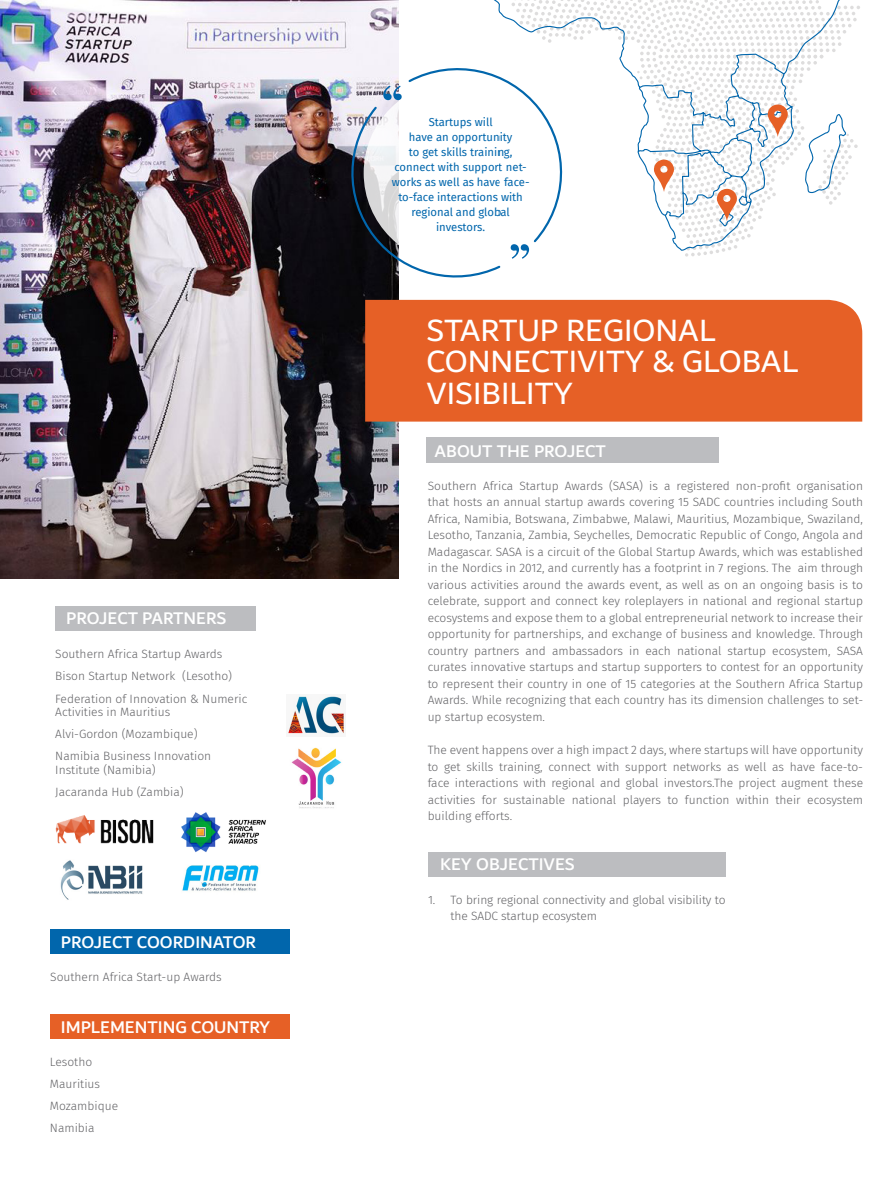
<style>
.page{position:relative;width:893px;height:1191px;background:#fff}
.page>*{position:absolute;margin:0;border:0;box-sizing:border-box;transform-origin:0 0}
.t1{font:32.85px/31.3px "Dubai";color:#fff}
.t2{font:500 18px "Dubai";color:#fff}
.project_partners{font:300 12px/16.5px "Fira Sans";color:#636366}
.t3{font:11.25px "Fira Sans";color:#0166ac}
</style>
<div class="page">
<img style="left:0;top:0;width:398px;height:578px">
<div style="left:426px;top:437px;width:293px;height:26px;background:#bcbdc0"></div>
<div style="left:365px;top:300px;width:497px;height:121px;background:#e66026"></div>
<div style="left:428px;top:852px;width:298px;height:24px;background:#bcbdc0"></div>
<div style="left:55px;top:606px;width:201px;height:25px;background:#bcbdc0"></div>
<img style="left:55px;top:815px;width:99px;height:29px">
<img style="left:291px;top:747px;width:51px;height:62px">
<img style="left:60px;top:860px;width:83px;height:40px">
<img style="left:181px;top:812px;width:85px;height:40px">
<img style="left:182px;top:865px;width:77px;height:26px">
<img style="left:287px;top:695px;width:59px;height:41px">
<div style="left:50px;top:1014px;width:239px;height:25px;background:#e66026"></div>
<div style="left:50px;top:929px;width:239px;height:25px;background:#0166ac"></div>
<svg style="left:344px;top:0;width:516px;height:287px"></svg>
<p class="t2" style="left:66px;top:607px;width:162px">PROJECT PARTNERS</p>
<p class="project_partners" style="left:55px;top:646px;width:169px">Southern Africa Startup Awards</p>
<p class="project_partners" style="left:55px;top:668px;width:178px">Bison Startup Network (Lesotho)</p>
<p class="project_partners" style="left:55px;top:691px;width:194px;line-height:13.5px">Federation of Innovation &amp; Numeric<br>Activities in Mauritius</p>
<p class="project_partners" style="left:55px;top:725px;width:144px">Alvi-Gordon (Mozambique)</p>
<p class="project_partners" style="left:55px;top:749px;width:158px;line-height:13.5px">Namibia Business Innovation<br>Institute (Namibia)</p>
<p class="project_partners" style="left:55px;top:783px;width:130px">Jacaranda Hub (Zambia)</p>
<p class="t2" style="left:61px;top:931px;width:197px">PROJECT COORDINATOR</p>
<p class="project_partners" style="left:50px;top:968px;width:173px">Southern Africa Start-up Awards</p>
<p class="t2" style="left:61px;top:1016px;width:211px">IMPLEMENTING COUNTRY</p>
<p class="project_partners" style="left:50px;top:1053px;width:44px">Lesotho</p>
<p class="project_partners" style="left:50px;top:1075px;width:52px">Mauritius</p>
<p class="project_partners" style="left:50px;top:1097px;width:70px">Mozambique</p>
<p class="project_partners" style="left:50px;top:1119px;width:46px">Namibia</p>
<p class="t3" style="left:429px;top:113px;width:65px">Startups will</p>
<p class="t3" style="left:409px;top:128px;width:105px">have an opportunity</p>
<p class="t3" style="left:409px;top:143px;width:105px">to get skills training,</p>
<p class="t3" style="left:394px;top:158px;width:134px">connect with support net-</p>
<p class="t3" style="left:392px;top:173px;width:139px">works as well as have face-</p>
<p class="t3" style="left:398px;top:188px;width:126px">to-face interactions with</p>
<p class="t3" style="left:411px;top:203px;width:100px">regional and global</p>
<p class="t3" style="left:436px;top:218px;width:51px">investors.</p>
<p class="t1" style="left:426px;top:314px;width:373px">STARTUP REGIONAL<br>CONNECTIVITY &amp; GLOBAL<br>VISIBILITY</p>
<p class="t2" style="left:435px;top:440px;width:173px">ABOUT THE PROJECT</p>
<p class="project_partners" style="left:428px;top:477px;width:437px;text-align:justify">Southern Africa Startup Awards (SASA) is a registered non-profit organisation that hosts an annual startup awards covering 15 SADC countries including South Africa, Namibia, Botswana, Zimbabwe, Malawi, Mauritius, Mozambique, Swaziland, Lesotho, Tanzania, Zambia, Seychelles, Democratic Republic of Congo, Angola and Madagascar. SASA is a circuit of the Global Startup Awards, which was established in the Nordics in 2012, and currently has a footprint in 7 regions. The aim through various activities around the awards event, as well as on an ongoing basis is to celebrate, support and connect key roleplayers in national and regional startup ecosystems and expose them to a global entrepreneurial network to increase their opportunity for partnerships, and exchange of business and knowledge. Through country partners and ambassadors in each national startup ecosystem, SASA curates innovative startups and startup supporters to contest for an opportunity to represent their country in one of 15 categories at the Southern Africa Startup Awards. While recognizing that each country has its dimension challenges to set&shy;up startup ecosystem.</p>
<p class="project_partners" style="left:428px;top:742px;width:437px;text-align:justify">The event happens over a high impact 2 days, where startups will have opportunity to get skills training, connect with support networks as well as have face-to&shy;face interactions with regional and global investors.The project augment these activities for sustainable national players to function within their ecosystem building efforts.</p>
<p class="t2" style="left:440px;top:853px;width:136px">KEY OBJECTIVES</p>
<p class="project_partners" style="left:451px;top:891px;width:276px;text-indent:-22px">1. To bring regional connectivity and global visibility to the SADC startup ecosystem</p>
</div>
